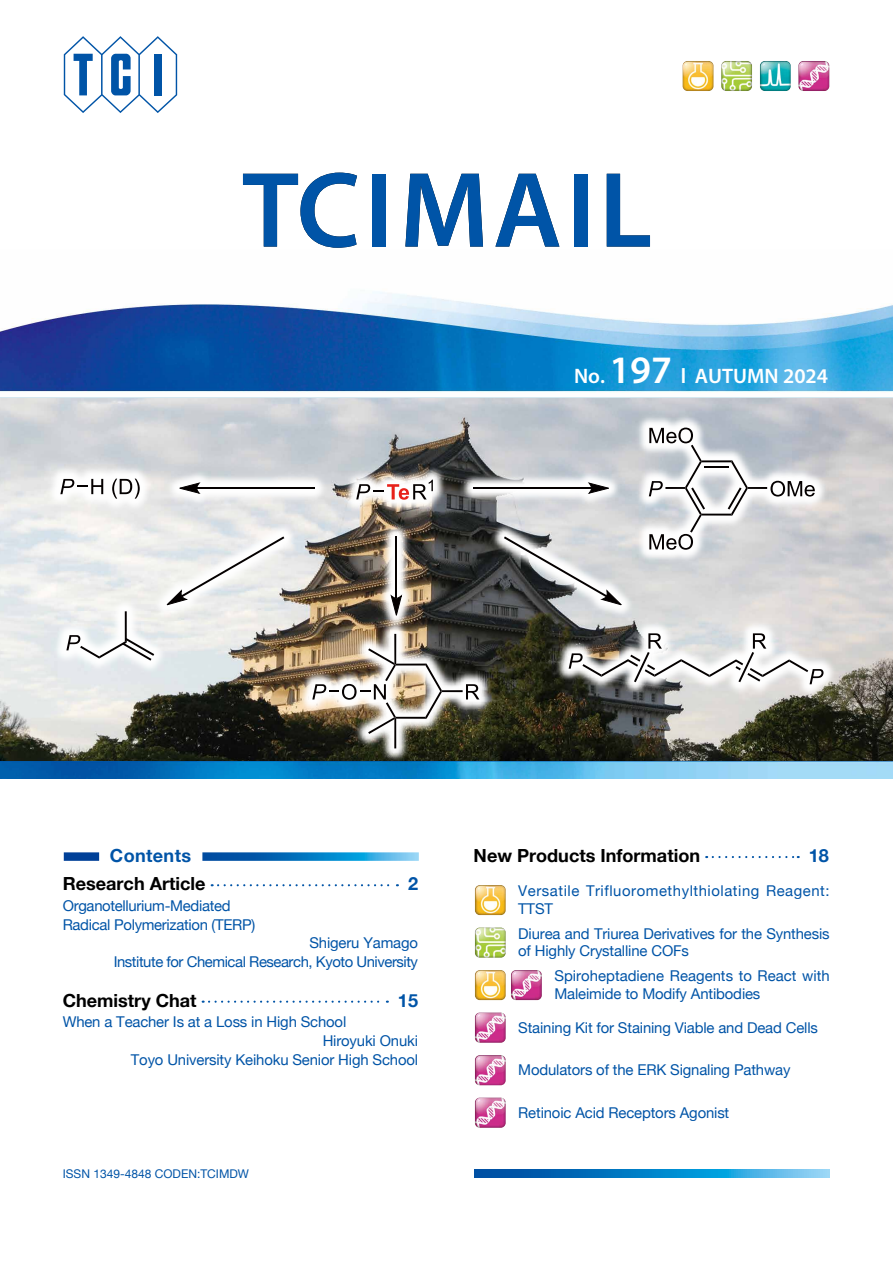
<style>
.page{position:relative;width:893px;height:1263px;background:#fff}
.page>*{position:absolute;margin:0;border:0;box-sizing:border-box;transform-origin:0 0}
.t1{font:600 21px "Myriad Pro";color:#fff}
.t2{font:700 18px "Helvetica Neue";color:#000}
.t3{font:700 18px "Helvetica Neue";letter-spacing:.02em;color:#0054a7}
.t4{font:14.85px/17.5px "Helvetica Neue";letter-spacing:-.01em;color:#0054a7}
.t5{font:14.85px/18.6px "Helvetica Neue";letter-spacing:-.03em;color:#0054a7;text-align:right}
.t6{font:14.85px/17.5px "Helvetica Neue";letter-spacing:.035em;color:#0054a7}
.t7{font:12px "Helvetica Neue";color:#0054a7}
.s1{font-size:39px}
</style>
<div class="page">
<img style="left:0;top:761px;width:893px;height:17px">
<svg style="left:64px;top:36px;width:113px;height:77px"></svg>
<svg style="left:243px;top:173px;width:114px;height:75px"></svg>
<div style="left:372px;top:174px;width:13px;height:73px;background:#0054a7"></div>
<svg style="left:405px;top:174px;width:78px;height:73px"></svg>
<svg style="left:495px;top:174px;width:64px;height:73px"></svg>
<div style="left:574px;top:174px;width:13px;height:73px;background:#0054a7"></div>
<svg style="left:607px;top:174px;width:43px;height:73px"></svg>
<img style="left:760px;top:61px;width:31px;height:30px">
<img style="left:683px;top:61px;width:30px;height:30px">
<img style="left:798px;top:61px;width:31px;height:30px">
<img style="left:721px;top:61px;width:31px;height:30px">
<img style="left:0;top:292px;width:893px;height:106px">
<svg style="left:474px;top:1170px;width:355px;height:8px;background:#1c88ca"></svg>
<svg style="left:713px;top:856px;width:86px;height:2px"></svg>
<svg style="left:212px;top:884px;width:186px;height:2px"></svg>
<svg style="left:203px;top:1000px;width:185px;height:3px"></svg>
<svg style="left:64px;top:852px;width:355px;height:9px"></svg>
<img style="left:475px;top:885px;width:31px;height:30px">
<img style="left:475px;top:970px;width:31px;height:30px">
<img style="left:475px;top:1055px;width:31px;height:30px">
<img style="left:475px;top:1012px;width:31px;height:31px">
<img style="left:475px;top:1098px;width:31px;height:30px">
<img style="left:475px;top:927px;width:31px;height:31px">
<img style="left:511px;top:970px;width:31px;height:30px">
<img style="left:0;top:398px;width:893px;height:363px">
<svg style="left:356px;top:480px;width:77px;height:20px"></svg>
<hr style="left:197px;top:487px;width:118px;height:2px;background:#040000">
<svg style="left:180px;top:483px;width:19px;height:10px"></svg>
<svg style="left:112px;top:479px;width:28px;height:20px"></svg>
<svg style="left:60px;top:479px;width:43px;height:15px"></svg>
<img style="left:312px;top:634px;width:167px;height:114px">
<svg style="left:66px;top:611px;width:88px;height:50px"></svg>
<svg style="left:649px;top:428px;width:166px;height:122px"></svg>
<svg style="left:167px;top:536px;width:117px;height:69px"></svg>
<svg style="left:569px;top:633px;width:254px;height:51px"></svg>
<hr style="left:474px;top:487px;width:118px;height:2px;background:#040000">
<svg style="left:589px;top:483px;width:20px;height:10px"></svg>
<svg style="left:504px;top:536px;width:117px;height:69px"></svg>
<hr style="left:395px;top:536px;width:2px;height:62px;background:#040000">
<svg style="left:391px;top:596px;width:10px;height:19px"></svg>
<h1 class="t1" style="left:574px;top:363px;width:256px">No. <span class="s1">197</span> l AUTUMN 2024</h1>
<p class="t3" style="left:110px;top:841px;width:83px">Contents</p>
<p class="t2" style="left:474px;top:841px;width:228px">New Products Information</p>
<p class="t3" style="left:809px;top:841px;width:22px">18</p>
<p class="t2" style="left:63px;top:870px;width:144px">Research Article</p>
<p class="t3" style="left:408px;top:870px;width:12px">2</p>
<p class="t4" style="left:63px;top:897px;width:194px;line-height:18.6px">Organotellurium-Mediated<br>Radical Polymerization (TERP)</p>
<p class="t5" style="left:114px;top:934px;width:306px">Shigeru Yamago<br>Institute for Chemical Research, Kyoto University</p>
<p class="t2" style="left:63px;top:986px;width:135px">Chemistry Chat</p>
<p class="t3" style="left:398px;top:986px;width:22px">15</p>
<p class="t4" style="left:63px;top:1014px;width:285px">When a Teacher Is at a Loss in High School</p>
<p class="t4" style="left:323px;top:1033px;width:97px">Hiroyuki Onuki</p>
<p class="t4" style="left:131px;top:1051px;width:289px">Toyo University Keihoku Senior High School</p>
<p class="t6" style="left:518px;top:883px;width:313px">Versatile Trifluoromethylthiolating Reagent:<br>TTST</p>
<p class="t4" style="left:518px;top:925px;width:313px">Diurea and Triurea Derivatives for the Synthesis of Highly Crystalline COFs</p>
<p class="t4" style="left:554px;top:968px;width:277px">Spiroheptadiene Reagents to React with<br>Maleimide to Modify Antibodies</p>
<p class="t4" style="left:518px;top:1019px;width:301px">Staining Kit for Staining Viable and Dead Cells</p>
<p class="t4" style="left:518px;top:1062px;width:274px">Modulators of the ERK Signaling Pathway</p>
<p class="t4" style="left:518px;top:1104px;width:213px">Retinoic Acid Receptors Agonist</p>
<p class="t7" style="left:63px;top:1165px;width:188px">ISSN 1349-4848 CODEN:TCIMDW</p>
</div>
